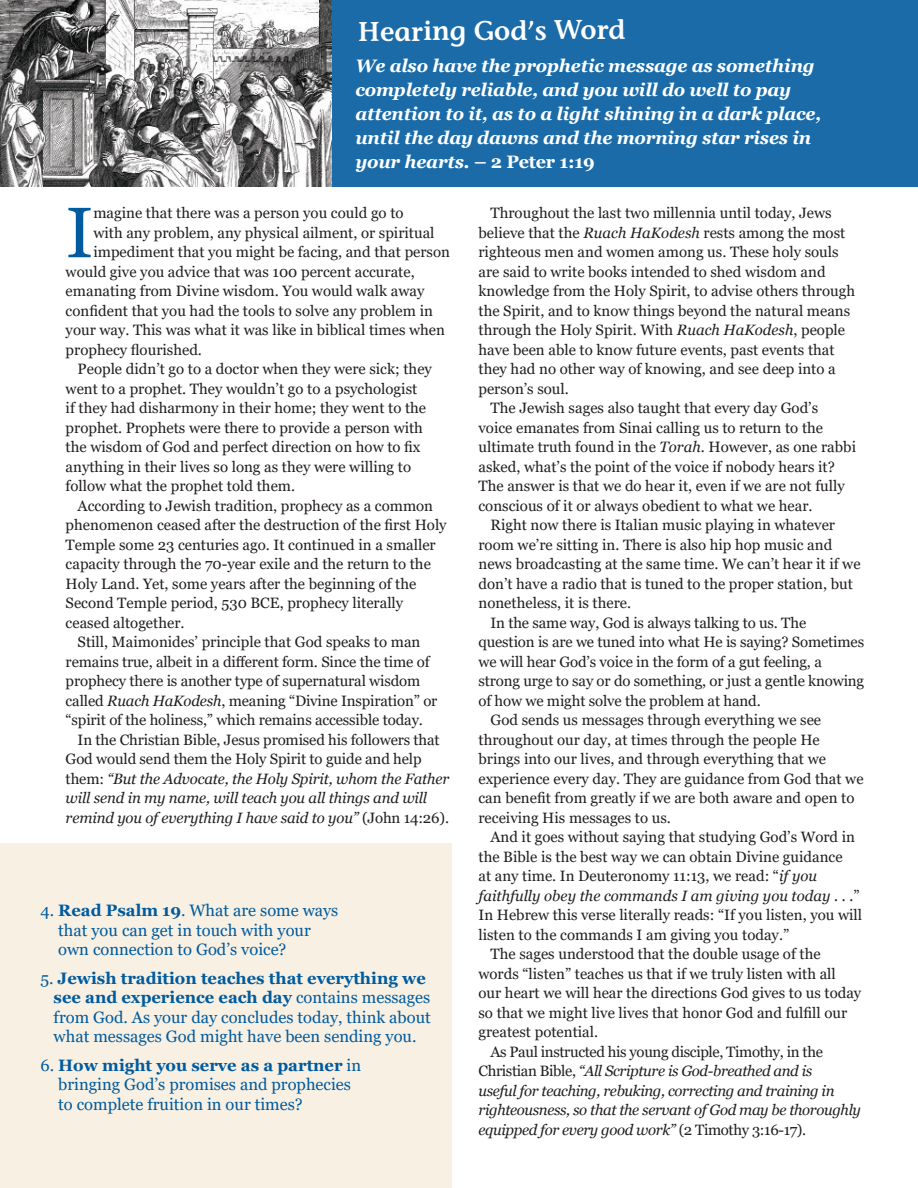
<style>
.page{position:relative;width:918px;height:1188px;background:#fff}
.page>*{position:absolute;margin:0;border:0;box-sizing:border-box;transform-origin:0 0}
.Text_first_par_with{font:71.25px "Georgia";color:#005b9e}
.Story_Title_2{font:600 27px "Stone Informal ITC Pro";color:#fff}
.Story_Scriptural_Tex{font:italic 700 18px/24px "Georgia";letter-spacing:-.01em;color:#fff}
.Apply_It__List_Text{font:16.5px/19.5px "Georgia";color:#005b9e}
.Text{font:15px/19.5px "Georgia";color:#231f20}
.Text-2{font:italic 15px/19.5px "Georgia";letter-spacing:-.025em;color:#231f20}
.Text_first_par_with-2{font:15px "Georgia";color:#231f20}
.s1{font-style:normal}
.s2{font-style:italic}
.s3{font-weight:700}
</style>
<div class="page">
<div style="left:0;top:0;width:918px;height:186px;background:#1a6ba8"></div>
<img style="left:0;top:0;width:332px;height:186px">
<div style="left:0;top:843px;width:452px;height:345px;background:#f8f0e3"></div>
<p class="Story_Title_2" style="left:358px;top:16px;width:269px;rotate:-1deg">Hearing God’s Word</p>
<p class="Story_Scriptural_Tex" style="left:355px;top:54px;width:467px">We also have the prophetic message as something completely reliable, and you will do well to pay attention to it, as to a light shining in a dark place, until the day dawns and the morning star rises in your hearts. <span class="s1">– 2 Peter 1:19</span></p>
<p class="Text_first_par_with" style="left:66px;top:190px;width:29px">I</p>
<p class="Text_first_par_with-2" style="left:93px;top:204px;width:312px">magine that there was a person you could go to</p>
<p class="Text_first_par_with-2" style="left:93px;top:224px;width:343px">with any problem, any physical ailment, or spiritual</p>
<p class="Text_first_par_with-2" style="left:93px;top:243px;width:358px">impediment that you might be facing, and that person</p>
<p class="Text_first_par_with-2" style="left:66px;top:263px;width:351px">would give you advice that was 100 percent accurate,</p>
<p class="Text_first_par_with-2" style="left:66px;top:282px;width:360px">emanating from Divine wisdom. You would walk away</p>
<p class="Text_first_par_with-2" style="left:66px;top:302px;width:369px">confident that you had the tools to solve any problem in</p>
<p class="Text_first_par_with-2" style="left:66px;top:321px;width:381px">your way. This was what it was like in biblical times when</p>
<p class="Text_first_par_with-2" style="left:66px;top:341px;width:138px">prophecy flourished.</p>
<p class="Text" style="left:66px;top:360px;width:368px;text-indent:12px">People didn’t go to a doctor when they were sick; they went to a prophet. They wouldn’t go to a psychologist<br>if they had disharmony in their home; they went to the prophet. Prophets were there to provide a person with the wisdom of God and perfect direction on how to fix anything in their lives so long as they were willing to follow what the prophet told them.</p>
<p class="Text" style="left:66px;top:496px;width:383px;text-indent:12px">According to Jewish tradition, prophecy as a common phenomenon ceased after the destruction of the first Holy Temple some 23 centuries ago. It continued in a smaller capacity through the 70-year exile and the return to the Holy Land. Yet, some years after the beginning of the Second Temple period, 530 BCE, prophecy literally ceased altogether.</p>
<p class="Text" style="left:66px;top:633px;width:373px;text-indent:12px">Still, Maimonides’ principle that God speaks to man remains true, albeit in a different form. Since the time of prophecy there is another type of supernatural wisdom called <span class="s2">Ruach HaKodesh</span>, meaning “Divine Inspiration” or “spirit of the holiness,” which remains accessible today.</p>
<p class="Text-2" style="left:66px;top:730px;width:385px;text-indent:12px"><span class="s1">In the Christian Bible, Jesus promised his followers that God would send them the Holy Spirit to guide and help them:</span> “But the Advocate, the Holy Spirit, whom the Father will send in my name, will teach you all things and will remind you of everything I have said to you” <span class="s1">(John 14:26).</span></p>
<p class="Apply_It__List_Text" style="left:58px;top:901px;width:282px;text-indent:-18px">4. <span class="s3">Read Psalm 19</span>. What are some ways that you can get in touch with your own connection to God’s voice?</p>
<p class="Apply_It__List_Text" style="left:54px;top:969px;width:379px;text-indent:-13px">5. <span class="s3">Jewish tradition teaches that everything we see and experience each day</span> contains messages from God. As your day concludes today, think about what messages God might have been sending you.</p>
<p class="Apply_It__List_Text" style="left:58px;top:1056px;width:304px;text-indent:-18px">6. <span class="s3">How might you serve as a partner</span> in bringing God’s promises and prophecies to complete fruition in our times?</p>
<p class="Text" style="left:478px;top:204px;width:378px;text-indent:12px">Throughout the last two millennia until today, Jews believe that the <span class="s2">Ruach HaKodesh</span> rests among the most righteous men and women among us. These holy souls are said to write books intended to shed wisdom and knowledge from the Holy Spirit, to advise others through the Spirit, and to know things beyond the natural means through the Holy Spirit. With <span class="s2">Ruach HaKodesh</span>, people have been able to know future events, past events that they had no other way of knowing, and see deep into a person’s soul.</p>
<p class="Text" style="left:478px;top:399px;width:379px;text-indent:12px">The Jewish sages also taught that every day God’s<br>voice emanates from Sinai calling us to return to the ultimate truth found in the <span class="s2">Torah</span>. However, as one rabbi asked, what’s the point of the voice if nobody hears it?<br>The answer is that we do hear it, even if we are not fully conscious of it or always obedient to what we hear.</p>
<p class="Text" style="left:478px;top:516px;width:384px;text-indent:12px">Right now there is Italian music playing in whatever room we’re sitting in. There is also hip hop music and news broadcasting at the same time. We can’t hear it if we don’t have a radio that is tuned to the proper station, but nonetheless, it is there.</p>
<p class="Text" style="left:478px;top:613px;width:387px;text-indent:12px">In the same way, God is always talking to us. The question is are we tuned into what He is saying? Sometimes we will hear God’s voice in the form of a gut feeling, a strong urge to say or do something, or just a gentle knowing of how we might solve the problem at hand.</p>
<p class="Text" style="left:478px;top:711px;width:387px;text-indent:12px">God sends us messages through everything we see throughout our day, at times through the people He brings into our lives, and through everything that we experience every day. They are guidance from God that we can benefit from greatly if we are both aware and open to receiving His messages to us.</p>
<p class="Text" style="left:478px;top:828px;width:385px;text-indent:12px">And it goes without saying that studying God’s Word in the Bible is the best way we can obtain Divine guidance<br>at any time. In Deuteronomy 11:13, we read: “<span class="s2">if you faithfully obey the commands I am giving you today . . .</span>” In Hebrew this verse literally reads: “If you listen, you will listen to the commands I am giving you today.”</p>
<p class="Text" style="left:478px;top:945px;width:384px;text-indent:12px">The sages understood that the double usage of the words “listen” teaches us that if we truly listen with all our heart we will hear the directions God gives to us today so that we might live lives that honor God and fulfill our greatest potential.</p>
<p class="Text-2" style="left:478px;top:1042px;width:384px;text-indent:12px"><span class="s1">As Paul instructed his young disciple, Timothy, in the Christian Bible,</span> “All Scripture is God-breathed and is<br>useful for teaching, rebuking, correcting and training in righteousness, so that the servant of God may be thoroughly equipped for every good work” <span class="s1">(2 Timothy 3:16-17).</span></p>
</div>
